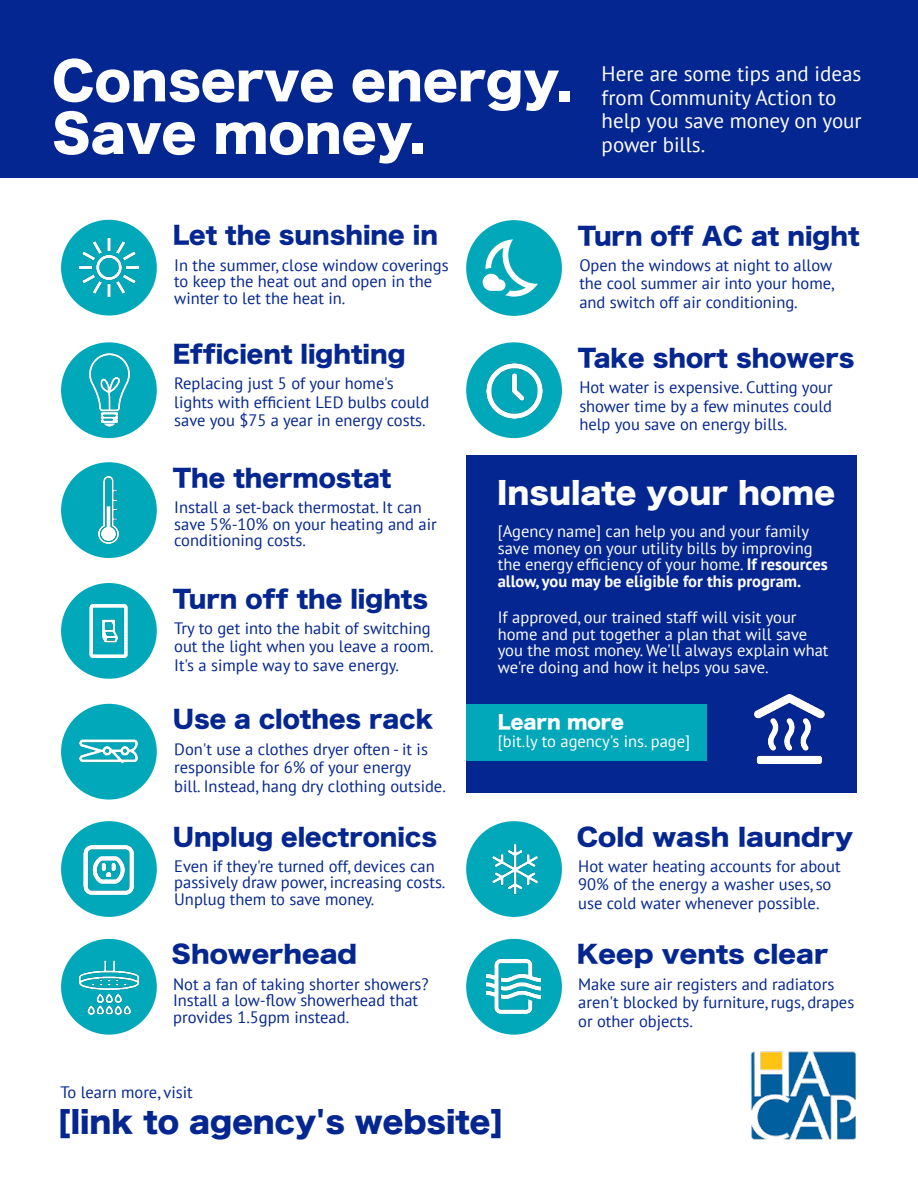
<style>
.page{position:relative;width:918px;height:1188px;background:#fff}
.page>*{position:absolute;margin:0;border:0;box-sizing:border-box;transform-origin:0 0}
.t1{font:50.55px "Hira Kaku Std W8";color:#fff}
.t2{font:30px "Hira Kaku Std W8";color:#042690}
.t3{font:30px "Hira Kaku Std W8";color:#fff}
.t4{font:24px "Hira Kaku Std W8";color:#042690}
.t5{font:24px "Hira Kaku Std W8";color:#042690;scale:1.06 1}
.t6{font:21px/23.5px "PT Sans";color:#fff}
.t7{font:18.75px "Hira Kaku Std W8";color:#fff}
.t8{font:16.5px/18.5px "PT Sans";color:#042690}
.t9{font:16.5px/16.5px "PT Sans";color:#fff}
.s1{font-weight:700}
</style>
<div class="page">
<div style="left:466px;top:455px;width:391px;height:338px;background:#042690"></div>
<div style="left:61px;top:220px;width:96px;height:96px;background:#00a8b9;border-radius:50%"></div>
<div style="left:61px;top:342px;width:96px;height:96px;background:#00a8b9;border-radius:50%"></div>
<div style="left:466px;top:220px;width:96px;height:96px;background:#00a8b9;border-radius:50%"></div>
<img style="left:89px;top:354px;width:40px;height:72px">
<div style="left:61px;top:462px;width:96px;height:96px;background:#00a8b9;border-radius:50%"></div>
<div style="left:466px;top:821px;width:96px;height:96px;background:#00a8b9;border-radius:50%"></div>
<div style="left:0;top:0;width:918px;height:178px;background:#042690"></div>
<img style="left:99px;top:476px;width:20px;height:68px">
<div style="left:61px;top:583px;width:96px;height:96px;background:#00a8b9;border-radius:50%"></div>
<div style="left:61px;top:704px;width:96px;height:96px;background:#00a8b9;border-radius:50%"></div>
<img style="left:755px;top:695px;width:69px;height:69px">
<div style="left:466px;top:704px;width:241px;height:57px;background:#00a8b9"></div>
<img style="left:90px;top:604px;width:38px;height:53px">
<img style="left:80px;top:740px;width:58px;height:24px">
<div style="left:61px;top:821px;width:96px;height:96px;background:#00a8b9;border-radius:50%"></div>
<div style="left:466px;top:939px;width:96px;height:96px;background:#00a8b9;border-radius:50%"></div>
<div style="left:466px;top:342px;width:96px;height:96px;background:#00a8b9;border-radius:50%"></div>
<img style="left:492px;top:844px;width:45px;height:50px">
<img style="left:80px;top:238px;width:58px;height:59px">
<img style="left:487px;top:959px;width:54px;height:54px">
<div style="left:61px;top:939px;width:96px;height:96px;background:#00a8b9;border-radius:50%"></div>
<img style="left:80px;top:961px;width:58px;height:54px">
<img style="left:751px;top:1051px;width:105px;height:88px">
<svg style="left:483px;top:240px;width:55px;height:57px"></svg>
<img style="left:83px;top:845px;width:50px;height:50px">
<img style="left:487px;top:363px;width:55px;height:56px">
<h1 class="t1" style="left:52px;top:55px;width:521px">Conserve energy.</h1>
<p class="t6" style="left:602px;top:64px;width:262px">Here are some tips and ideas from Community Action to help you save money on your power bills.</p>
<h1 class="t1" style="left:52px;top:108px;width:374px">Save money.</h1>
<h3 class="t4" style="left:173px;top:223px;width:267px">Let the sunshine in</h3>
<p class="t8" style="left:174px;top:258px;width:276px;line-height:16.5px">In the summer, close window coverings to keep the heat out and open in the winter to let the heat in.</p>
<h3 class="t4" style="left:173px;top:342px;width:234px">Efficient lighting</h3>
<p class="t8" style="left:174px;top:376px;width:257px">Replacing just 5 of your home's lights with efficient LED bulbs could save you $75 a year in energy costs.</p>
<h3 class="t4" style="left:173px;top:466px;width:220px">The thermostat</h3>
<p class="t8" style="left:174px;top:501px;width:264px;line-height:16.5px">Install a set-back thermostat. It can save 5%-10% on your heating and air conditioning costs.</p>
<h3 class="t4" style="left:173px;top:587px;width:257px">Turn off the lights</h3>
<p class="t8" style="left:174px;top:620px;width:261px">Try to get into the habit of switching out the light when you leave a room.<br>It's a simple way to save energy.</p>
<h3 class="t4" style="left:173px;top:707px;width:262px">Use a clothes rack</h3>
<p class="t8" style="left:174px;top:741px;width:273px">Don't use a clothes dryer often - it is responsible for 6% of your energy<br>bill. Instead, hang dry clothing outside.</p>
<h3 class="t4" style="left:173px;top:825px;width:266px">Unplug electronics</h3>
<p class="t8" style="left:174px;top:860px;width:273px;line-height:16.5px">Even if they're turned off, devices can passively draw power, increasing costs.<br>Unplug them to save money.</p>
<h3 class="t5" style="left:172px;top:942px;width:177px">Showerhead</h3>
<p class="t8" style="left:173px;top:977px;width:257px;line-height:16.5px">Not a fan of taking shorter showers?<br>Install a low-flow showerhead that provides 1.5gpm instead.</p>
<p class="t8" style="left:60px;top:1085px;width:134px">To learn more, visit</p>
<h3 class="t4" style="left:578px;top:224px;width:283px">Turn off AC at night</h3>
<p class="t8" style="left:579px;top:258px;width:257px">Open the windows at night to allow the cool summer air into your home, and switch off air conditioning.</p>
<h3 class="t4" style="left:578px;top:346px;width:278px">Take short showers</h3>
<p class="t8" style="left:579px;top:380px;width:255px;text-align:justify">Hot water is expensive. Cutting your shower time by a few minutes could help you save on energy bills.</p>
<h2 class="t3" style="left:497px;top:478px;width:339px">Insulate your home</h2>
<p class="t9" style="left:498px;top:525px;width:332px">[Agency name] can help you and your family save money on your utility bills by improving the energy efficiency of your home. <span class="s1">If resources allow, you may be eligible for this program.</span></p>
<p class="t9" style="left:498px;top:611px;width:332px">If approved, our trained staff will visit your home and put together a plan that will save you the most money. We'll always explain what we're doing and how it helps you save.</p>
<p class="t7" style="left:498px;top:713px;width:128px">Learn more</p>
<p class="t9" style="left:498px;top:735px;width:194px">[bit.ly to agency's ins. page]</p>
<h3 class="t5" style="left:577px;top:825px;width:262px">Cold wash laundry</h3>
<p class="t8" style="left:578px;top:859px;width:264px">Hot water heating accounts for about<br>90% of the energy a washer uses, so use cold water whenever possible.</p>
<h3 class="t5" style="left:577px;top:942px;width:239px">Keep vents clear</h3>
<p class="t8" style="left:578px;top:976px;width:278px">Make sure air registers and radiators aren't blocked by furniture,rugs, drapes or other objects.</p>
<h2 class="t2" style="left:57px;top:1106px;width:449px">[link to agency's website]</h2>
</div>
